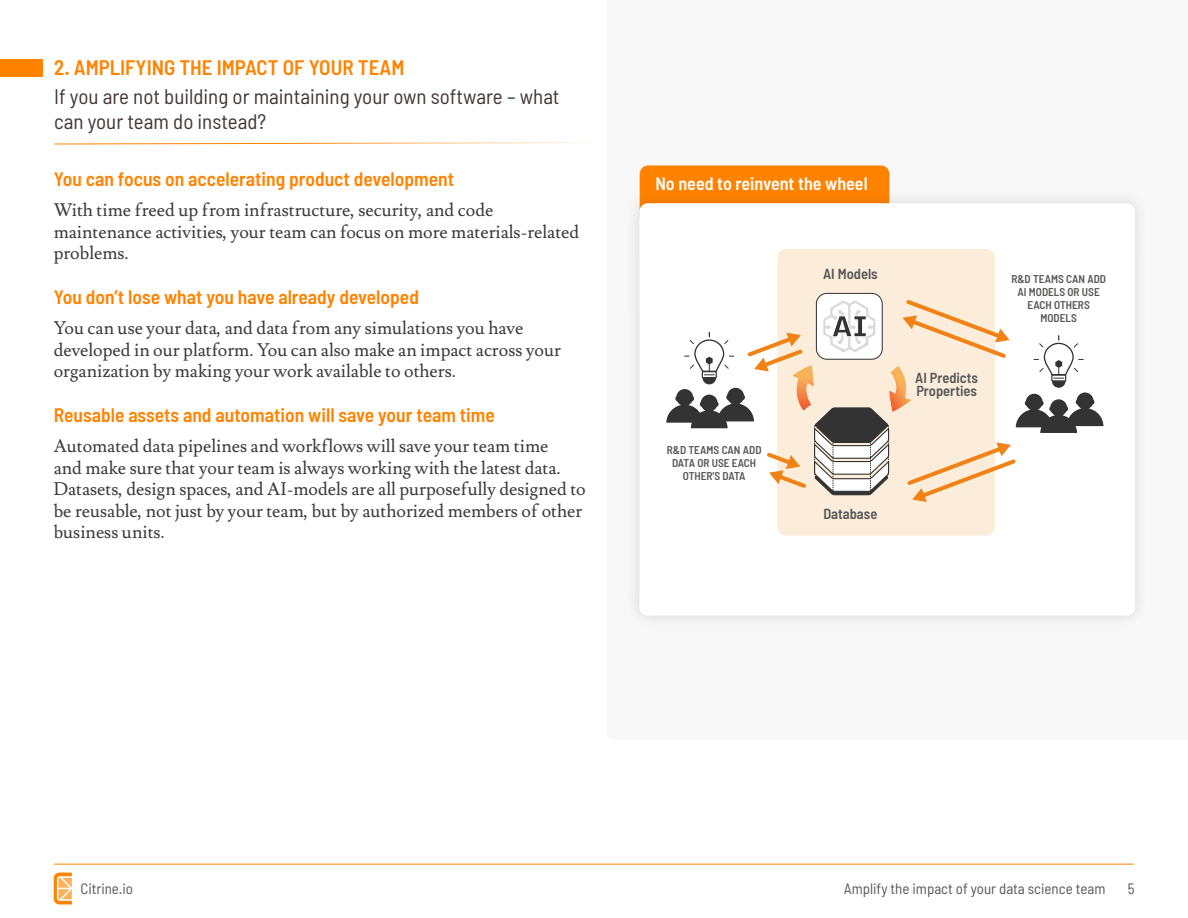
<style>
.page{position:relative;width:1188px;height:918px;background:#fff}
.page>*{position:absolute;margin:0;border:0;box-sizing:border-box;transform-origin:0 0}
.t1{font:semi-condensed 21px/25.2px "Barlow";color:#433636}
.t2{font:600 semi-condensed 21px "Barlow";color:#ff8300}
.t3{font:600 semi-condensed 19.5px "Barlow";color:#ff8300}
.t4{font:18px/21.6px "Lusitana";color:#3c3c3b}
.t5{font:600 semi-condensed 18px "Barlow";color:#fff}
.t6{font:semi-condensed 15px "Barlow";color:#575756}
.t7{font:600 semi-condensed 14.55px/12.9px "Barlow";color:#575756}
.t8{font:600 semi-condensed 11.25px/12.9px "Barlow";color:#575756;text-align:center}
</style>
<div class="page">
<svg style="left:54px;top:873px;width:18px;height:31px"></svg>
<hr style="left:54px;top:864px;width:1080px;height:1px;background:#ff8200">
<svg style="left:54px;top:142px;width:535px;height:2px"></svg>
<div style="left:0;top:59px;width:43px;height:17px;background:#ff8300"></div>
<div style="left:640px;top:165px;width:249px;height:61px;background:#ff8300;border-radius:9px"></div>
<div style="left:625px;top:189px;width:524px;height:441px;background:#000;opacity:.14"></div>
<div style="left:639px;top:203px;width:496px;height:413px;background:#fff;border-radius:9px"></div>
<div style="left:777px;top:249px;width:218px;height:287px;background:#fcecda;border-radius:9px"></div>
<div style="left:816px;top:293px;width:66px;height:66px;background:#fff;border-radius:11px"></div>
<div style="left:816px;top:293px;width:67px;height:67px;border:1px solid #333;border-radius:11px"></div>
<svg style="left:666px;top:297px;width:437px;height:205px"></svg>
<p class="t2" style="left:54px;top:59px;width:352px">2. AMPLIFYING THE IMPACT OF YOUR TEAM</p>
<p class="t1" style="left:54px;top:86px;width:507px">If you are not building or maintaining your own software – what can your team do instead?</p>
<p class="t3" style="left:54px;top:171px;width:402px">You can focus on accelerating product development</p>
<p class="t4" style="left:54px;top:201px;width:527px">With time freed up from infrastructure, security, and code maintenance activities, your team can focus on more materials-related problems.</p>
<p class="t3" style="left:54px;top:289px;width:367px">You don’t lose what you have already developed</p>
<p class="t4" style="left:54px;top:319px;width:509px">You can use your data, and data from any simulations you have developed in our platform. You can also make an impact across your organization by making your work available to others.</p>
<p class="t3" style="left:54px;top:407px;width:443px">Reusable assets and automation will save your team time</p>
<p class="t4" style="left:54px;top:437px;width:534px">Automated data pipelines and workflows will save your team time<br>and make sure that your team is always working with the latest data.<br>Datasets, design spaces, and AI-models are all purposefully designed to be reusable, not just by your team, but by authorized members of other business units.</p>
<p class="t5" style="left:655px;top:177px;width:214px">No need to reinvent the wheel</p>
<p class="t7" style="left:823px;top:268px;width:56px">AI Models</p>
<p class="t8" style="left:667px;top:444px;width:96px">R&amp;D TEAMS CAN ADD<br>DATA OR USE EACH<br>OTHER’S DATA</p>
<p class="t7" style="left:823px;top:509px;width:55px">Database</p>
<p class="t7" style="left:915px;top:373px;width:64px">AI Predicts<br>Properties</p>
<p class="t8" style="left:1011px;top:274px;width:96px">R&amp;D TEAMS CAN ADD<br>AI MODELS OR USE<br>EACH OTHERS<br>MODELS</p>
<p class="t6" style="left:80px;top:884px;width:54px">Citrine.io</p>
<p class="t6" style="left:844px;top:883px;width:263px">Amplify the impact of your data science team</p>
<p class="t6" style="left:1128px;top:883px;width:8px">5</p>
</div>
